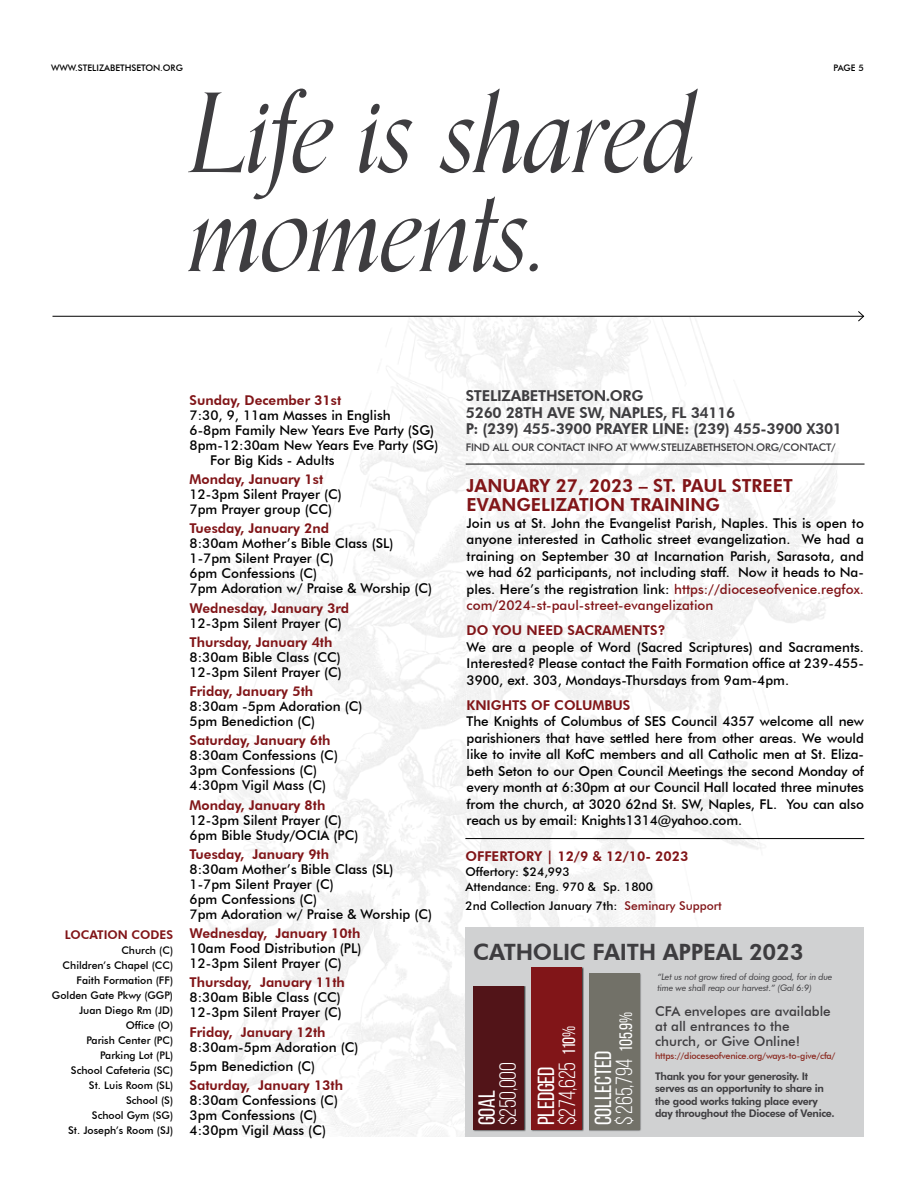
<style>
.page{position:relative;width:918px;height:1188px;background:#fff}
.page>*{position:absolute;margin:0;border:0;box-sizing:border-box;transform-origin:0 0}
.t1{font:italic 109.5px/99px "Orpheus Pro";letter-spacing:-.025em;color:#3e3d40}
.t2{font:23.25px/21px "Bebas Neue";letter-spacing:-.01em;color:#fff}
.t3{font:23.25px/21px "Bebas Neue";letter-spacing:-.01em;color:#fff}
.t4{font:800 22.5px "Futura BT";letter-spacing:-.01em;color:#3e3d40}
.t5{font:800 18px/19.5px "Futura BT";color:#811518}
.t6{font:800 15px/16.5px "Futura BT";letter-spacing:-.02em;color:#3e3d40}
.t7{font:500 13.5px/15px "Futura BT";color:#000}
.t8{font:800 13.5px "Futura BT";color:#811518}
.t9{font:500 13.5px/15px "Futura BT";color:#3e3d40}
.t10{font:500 12px/15px "Futura BT";color:#000}
.t11{font:800 12px "Futura BT";color:#811518}
.t12{font:500 10.5px/15px "Futura BT";color:#000;text-align:right}
.t13{font:800 10.5px/12.6px "Futura BT";letter-spacing:-.03em;color:#3e3d40}
.t14{font:500 10.5px "Futura BT";letter-spacing:-.02em;color:#3e3d40}
.t15{font:italic 9px/10.8px "Futura BT";letter-spacing:-.02em;color:#3e3d40}
.t16{font:500 9px "Futura BT";letter-spacing:-.02em;color:#8b2a21}
.t17{font:500 9px "Futura BT";color:#000}
.s1{color:#811518}
.s2{font-style:inherit}
.s3{font-size:18px}
</style>
<div class="page">
<div style="left:465px;top:928px;width:399px;height:209px;background:#d0d1d2"></div>
<hr style="left:52px;top:316px;width:812px;height:1px;background:#000">
<svg style="left:857px;top:311px;width:8px;height:11px"></svg>
<div style="left:473px;top:986px;width:53px;height:145px;background:#000;opacity:.77"></div>
<div style="left:473px;top:986px;width:50px;height:143px;background:#521418"></div>
<div style="left:531px;top:967px;width:53px;height:165px;background:#000;opacity:.77"></div>
<div style="left:531px;top:967px;width:50px;height:162px;background:#811518"></div>
<div style="left:589px;top:973px;width:53px;height:159px;background:#000;opacity:.77"></div>
<div style="left:589px;top:973px;width:50px;height:156px;background:#727168"></div>
<hr style="left:465px;top:838px;width:399px;height:1px;background:#000">
<hr style="left:466px;top:464px;width:399px;height:1px;background:#000">
<p class="t17" style="left:51px;top:62px;width:133px">WWW.STELIZABETHSETON.ORG</p>
<p class="t17" style="left:834px;top:62px;width:32px">PAGE 5</p>
<h1 class="t1" style="left:189px;top:87px;width:509px">Life is shared moments.</h1>
<p class="t11" style="left:65px;top:928px;width:110px">LOCATION CODES</p>
<p class="t12" style="left:52px;top:943px;width:123px">Church (C)<br>Children’s Chapel (CC)<br>Faith Formation (FF)<br>Golden Gate Pkwy (GGP)<br>Juan Diego Rm (JD)<br>Office (O)<br>Parish Center (PC)<br>Parking Lot (PL)<br>School Cafeteria (SC)<br>St. Luis Room (SL)<br>School (S)<br>School Gym (SG)<br>St. Joseph’s Room (SJ)</p>
<p class="t8" style="left:190px;top:392px;width:153px">Sunday, December 31st</p>
<p class="t7" style="left:190px;top:408px;width:203px">7:30, 9, 11am Masses in English</p>
<p class="t7" style="left:190px;top:423px;width:246px">6-8pm Family New Years Eve Party (SG)</p>
<p class="t7" style="left:190px;top:437px;width:250px">8pm-12:30am New Years Eve Party (SG)</p>
<p class="t7" style="left:210px;top:452px;width:126px">For Big Kids - Adults</p>
<p class="t8" style="left:190px;top:471px;width:135px">Monday, January 1st</p>
<p class="t7" style="left:190px;top:487px;width:154px">12-3pm Silent Prayer (C)<br>7pm Prayer group (CC)</p>
<p class="t8" style="left:190px;top:520px;width:141px">Tuesday, January 2nd</p>
<p class="t7" style="left:190px;top:536px;width:244px">8:30am Mother’s Bible Class (SL)<br>1-7pm Silent Prayer (C)<br>6pm Confessions (C)<br>7pm Adoration w/ Praise &amp; Worship (C)</p>
<p class="t8" style="left:190px;top:600px;width:161px">Wednesday, January 3rd</p>
<p class="t7" style="left:190px;top:615px;width:154px">12-3pm Silent Prayer (C)</p>
<p class="t8" style="left:190px;top:634px;width:144px">Thursday, January 4th</p>
<p class="t7" style="left:190px;top:649px;width:154px">8:30am Bible Class (CC)<br>12-3pm Silent Prayer (C)</p>
<p class="t8" style="left:190px;top:683px;width:125px">Friday, January 5th</p>
<p class="t7" style="left:190px;top:699px;width:175px">8:30am -5pm Adoration (C)<br>5pm Benediction (C)</p>
<p class="t8" style="left:190px;top:732px;width:143px">Saturday, January 6th</p>
<p class="t7" style="left:190px;top:748px;width:150px">8:30am Confessions (C)<br>3pm Confessions (C)<br>4:30pm Vigil Mass (C)</p>
<p class="t8" style="left:190px;top:797px;width:137px">Monday, January 8th</p>
<p class="t7" style="left:190px;top:812px;width:170px">12-3pm Silent Prayer (C)<br>6pm Bible Study/OCIA (PC)</p>
<p class="t8" style="left:190px;top:846px;width:141px">Tuesday, January 9th</p>
<p class="t7" style="left:190px;top:861px;width:244px">8:30am Mother’s Bible Class (SL)<br>1-7pm Silent Prayer (C)<br>6pm Confessions (C)<br>7pm Adoration w/ Praise &amp; Worship (C)</p>
<p class="t8" style="left:190px;top:925px;width:172px">Wednesday, January 10th</p>
<p class="t7" style="left:190px;top:941px;width:173px">10am Food Distribution (PL)<br>12-3pm Silent Prayer (C)</p>
<p class="t8" style="left:190px;top:974px;width:157px">Thursday, January 11th</p>
<p class="t7" style="left:190px;top:990px;width:154px">8:30am Bible Class (CC)<br>12-3pm Silent Prayer (C)</p>
<p class="t8" style="left:190px;top:1024px;width:137px">Friday, January 12th</p>
<p class="t7" style="left:190px;top:1037px;width:170px;line-height:19.2px">8:30am-5pm Adoration (C)<br>5pm Benediction (C)</p>
<p class="t8" style="left:190px;top:1077px;width:155px">Saturday, January 13th</p>
<p class="t7" style="left:190px;top:1093px;width:150px">8:30am Confessions (C)<br>3pm Confessions (C)<br>4:30pm Vigil Mass (C)</p>
<p class="t6" style="left:466px;top:388px;width:378px">STELIZABETHSETON.ORG<br>5260 28TH AVE SW, NAPLES, FL 34116<br>P: (239) 455-3900 PRAYER LINE: (239) 455-3900 X301</p>
<p class="t14" style="left:466px;top:441px;width:371px">FIND ALL OUR CONTACT INFO AT WWW.STELIZABETHSETON.ORG/CONTACT/</p>
<h3 class="t5" style="left:467px;top:476px;width:328px">JANUARY 27, 2023 – ST. PAUL STREET<br>EVANGELIZATION TRAINING</h3>
<p class="t7" style="left:467px;top:515px;width:399px;line-height:16.5px;text-align:justify">Join us at St. John the Evangelist Parish, Naples. This is open to anyone interested in Catholic street evangelization. We had a training on September 30 at Incarnation Parish, Sarasota, and we had 62 participants, not including staff. Now it heads to Na&shy;ples. Here’s the registration link: <span class="s1">https://dioceseofvenice.regfox. com/2024-st-paul-street-evangelization</span></p>
<p class="t8" style="left:467px;top:622px;width:200px">DO YOU NEED SACRAMENTS?</p>
<p class="t7" style="left:467px;top:639px;width:399px;line-height:16.5px;text-align:justify">We are a people of Word (Sacred Scriptures) and Sacraments.<br>Interested? Please contact the Faith Formation office at 239-455- 3900, ext. 303, Mondays-Thursdays from 9am-4pm.</p>
<p class="t8" style="left:467px;top:697px;width:165px">KNIGHTS OF COLUMBUS</p>
<p class="t7" style="left:467px;top:713px;width:399px;line-height:16.5px;text-align:justify">The Knights of Columbus of SES Council 4357 welcome all new parishioners that have settled here from other areas. We would like to invite all KofC members and all Catholic men at St. Eliza&shy;beth Seton to our Open Council Meetings the second Monday of every month at 6:30pm at our Council Hall located three minutes from the church, at 3020 62nd St. SW, Naples, FL. You can also reach us by email: Knights1314@yahoo.com.</p>
<p class="t8" style="left:465px;top:848px;width:224px">OFFERTORY | 12/9 &amp; 12/10- 2023</p>
<p class="t10" style="left:465px;top:864px;width:189px">Offertory: $24,993<br>Attendance: Eng. 970 &amp; Sp. 1800</p>
<p class="t10" style="left:465px;top:899px;width:258px">2nd Collection January 7th: <span class="s1">Seminary Support</span></p>
<h3 class="t4" style="left:473px;top:938px;width:332px">CATHOLIC FAITH APPEAL 2023</h3>
<h2 class="t3" style="left:497px;top:1125px;width:65px;rotate:-90deg">$250,000</h2>
<h2 class="t2" style="left:476px;top:1125px;width:36px;rotate:-90deg">goal</h2>
<h2 class="t3" style="left:535px;top:1125px;width:101px;rotate:-90deg"><span class="s2">pledged </span>$274,625 <span class="s3">110%</span></h2>
<h2 class="t2" style="left:593px;top:1125px;width:115px;rotate:-90deg">collected<br><span class="s2">$ 265,794</span> <span class="s3">105.9%</span></h2>
<p class="t15" style="left:657px;top:971px;width:177px">“Let us not grow tired of doing good, for in due time we shall reap our harvest.” (Gal 6:9)</p>
<p class="t9" style="left:655px;top:1004px;width:177px">CFA envelopes are available at all entrances to the church, or Give Online!</p>
<p class="t16" style="left:655px;top:1050px;width:182px">https://dioceseofvenice.org/ways-to-give/cfa/</p>
<p class="t13" style="left:655px;top:1070px;width:181px">Thank you for your generosity. It serves as an opportunity to share in the good works taking place every day throughout the Diocese of Venice.</p>
</div>
